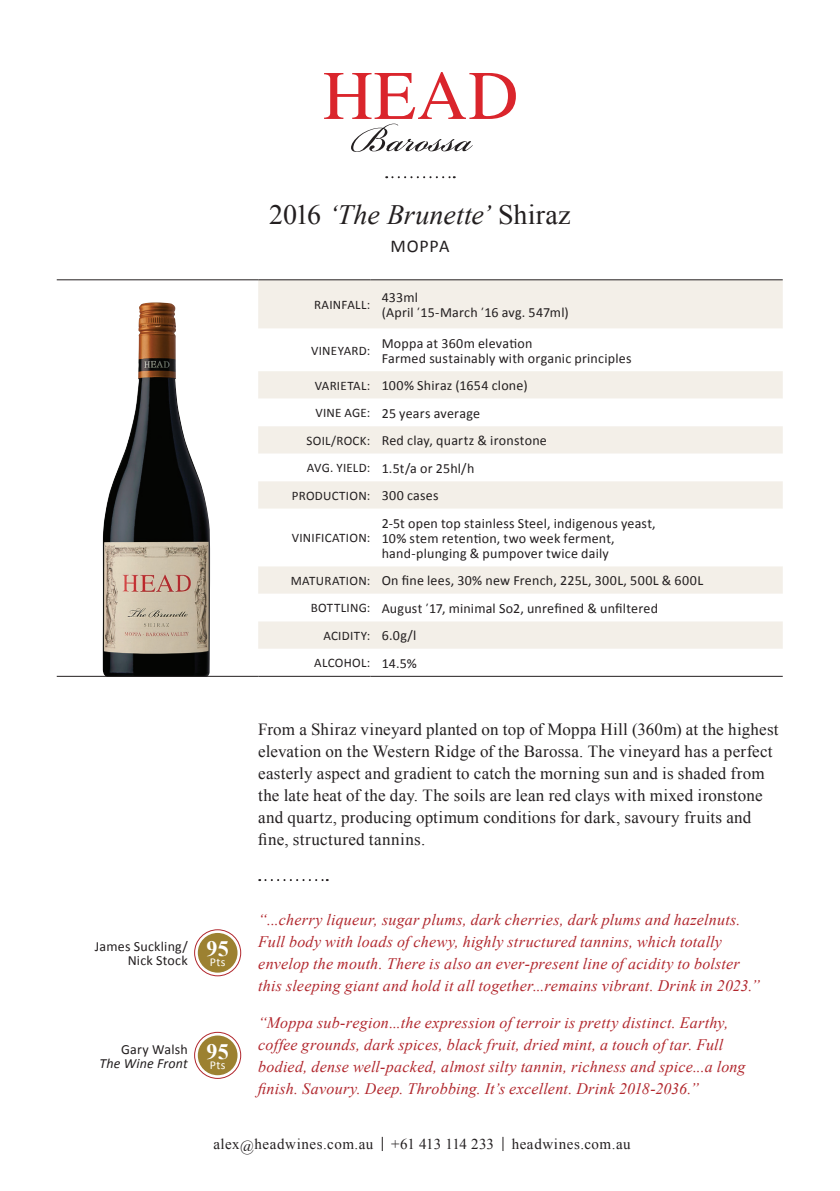
<style>
.page{position:relative;width:840px;height:1191px;background:#fff}
.page>*{position:absolute;margin:0;border:0;box-sizing:border-box;transform-origin:0 0}
.t1{font:italic 28px "Times New Roman";letter-spacing:.005em;color:#231f20}
.t2{font:700 22px "Times New Roman";color:#fff}
.t3{font:18px "Calibri";letter-spacing:.045em;color:#231f20}
.t4{font:17px/22px "Times New Roman";letter-spacing:.01em;color:#231f20}
.t5{font:italic 16px/22px "Times New Roman";letter-spacing:.015em;color:#b1272d}
.t6{font:15px "Times New Roman";letter-spacing:.03em;color:#231f20}
.t7{font:14px/15px "Calibri";letter-spacing:.015em;color:#231f20}
.t8{font:italic 14px "Calibri";letter-spacing:.015em;color:#231f20}
.t9{font:13px/27.6px "Calibri";letter-spacing:.02em;color:#231f20;text-align:right}
.t10{font:12px "Calibri";letter-spacing:.035em;color:#fff}
.s1{font-style:normal}
.s2{font-size:13px}
.s3{font-size:14px}
</style>
<div class="page">
<svg style="left:381px;top:1137px;width:1px;height:14px"></svg>
<svg style="left:502px;top:1136px;width:1px;height:15px"></svg>
<svg style="left:386px;top:176px;width:68px;height:2px"></svg>
<svg style="left:324px;top:72px;width:191px;height:80px"></svg>
<img style="left:102px;top:302px;width:108px;height:374px">
<div style="left:258px;top:280px;width:524px;height:48px;background:#f3efe8"></div>
<svg style="left:258px;top:371px;width:524px;height:305px"></svg>
<hr style="left:57px;top:279px;width:201px;height:1px;background:#231f20">
<hr style="left:258px;top:279px;width:112px;height:1px;background:#231f20">
<hr style="left:370px;top:279px;width:412px;height:1px;background:#231f20">
<hr style="left:57px;top:676px;width:201px;height:1px;background:#231f20">
<hr style="left:258px;top:676px;width:112px;height:1px;background:#231f20">
<hr style="left:370px;top:676px;width:412px;height:1px;background:#231f20">
<svg style="left:259px;top:879px;width:68px;height:2px"></svg>
<div style="left:194px;top:929px;width:47px;height:47px;border:1px solid #b1272d;border-radius:50%"></div>
<div style="left:198px;top:933px;width:39px;height:39px;background:#9c8131;border-radius:50%"></div>
<div style="left:194px;top:1031px;width:47px;height:48px;border:1px solid #b1272d;border-radius:50%"></div>
<div style="left:198px;top:1035px;width:39px;height:40px;background:#9c8131;border-radius:50%"></div>
<h1 class="t1" style="left:269px;top:196px;width:303px"><span class="s1">2016</span> ‘The Brunette’ <span class="s1">Shiraz</span></h1>
<p class="t3" style="left:390px;top:235px;width:60px">MOPPA</p>
<p class="t9" style="left:314px;top:291px;width:58px">RAINFALL:</p>
<p class="t7" style="left:381px;top:290px;width:188px">433ml<br>(April ̕15-March ̕16 avg. 547ml)</p>
<p class="t9" style="left:311px;top:337px;width:61px">VINEYARD:</p>
<p class="t7" style="left:381px;top:335px;width:251px">Moppa at 360m elevation<br>Farmed sustainably with organic principles</p>
<p class="t7" style="left:314px;top:378px;width:214px"><span class="s2">VARIETAL:</span> 100% Shiraz (1654 clone)</p>
<p class="t7" style="left:315px;top:405px;width:166px"><span class="s2">VINE AGE:</span> 25 years average</p>
<p class="t7" style="left:306px;top:433px;width:242px"><span class="s2">SOIL/ROCK:</span> Red clay, quartz &amp; ironstone</p>
<p class="t7" style="left:307px;top:460px;width:169px"><span class="s2">AVG. YIELD:</span> 1.5t/a or 25hl/h</p>
<p class="t9" style="left:292px;top:482px;width:148px">PRODUCTION: <span class="s3">300 cases</span></p>
<p class="t9" style="left:291px;top:524px;width:80px">VINIFICATION:</p>
<p class="t7" style="left:381px;top:515px;width:275px">2-5t open top stainless Steel, indigenous yeast,<br>10% stem retention, two week ferment, hand-plunging &amp; pumpover twice daily</p>
<p class="t7" style="left:310px;top:567px;width:394px;line-height:27.6px;text-indent:-20px"><span class="s2">MATURATION:</span> On fine lees, 30% new French, 225L, 300L, 500L &amp; 600L<br><span class="s2">BOTTLING:</span> August ̕17, minimal So2, unrefined &amp; unfiltered</p>
<p class="t9" style="left:314px;top:622px;width:104px">ACIDITY: <span class="s3">6.0g/l<br></span>ALCOHOL: <span class="s3">14.5%</span></p>
<p class="t4" style="left:258px;top:718px;width:521px">From a Shiraz vineyard planted on top of Moppa Hill (360m) at the highest elevation on the Western Ridge of the Barossa. The vineyard has a perfect easterly aspect and gradient to catch the morning sun and is shaded from the late heat of the day. The soils are lean red clays with mixed ironstone and quartz, producing optimum conditions for dark, savoury fruits and fine, structured tannins.</p>
<p class="t7" style="left:95px;top:939px;width:94px;line-height:14px;text-align:right">James Suckling/<br>Nick Stock</p>
<p class="t7" style="left:121px;top:1041px;width:68px">Gary Walsh</p>
<p class="t8" style="left:99px;top:1053px;width:90px">The Wine Front</p>
<h2 class="t2" style="left:206px;top:933px;width:24px">95</h2>
<p class="t10" style="left:210px;top:954px;width:17px">Pts</p>
<h2 class="t2" style="left:206px;top:1036px;width:24px">95</h2>
<p class="t10" style="left:210px;top:1057px;width:17px">Pts</p>
<p class="t5" style="left:258px;top:908px;width:503px">“...cherry liqueur, sugar plums, dark cherries, dark plums and hazelnuts.<br>Full body with loads of chewy, highly structured tannins, which totally envelop the mouth. There is also an ever-present line of acidity to bolster this sleeping giant and hold it all together...remains vibrant. Drink in 2023.”</p>
<p class="t5" style="left:258px;top:1011px;width:488px">“Moppa sub-region...the expression of terroir is pretty distinct. Earthy, coffee grounds, dark spices, black fruit, dried mint, a touch of tar. Full bodied, dense well-packed, almost silty tannin, richness and spice...a long finish. Savoury. Deep. Throbbing. It’s excellent. Drink 2018-2036.”</p>
<p class="t6" style="left:213px;top:1133px;width:418px">alex@headwines.com.au +61 413 114 233 headwines.com.au</p>
</div>
